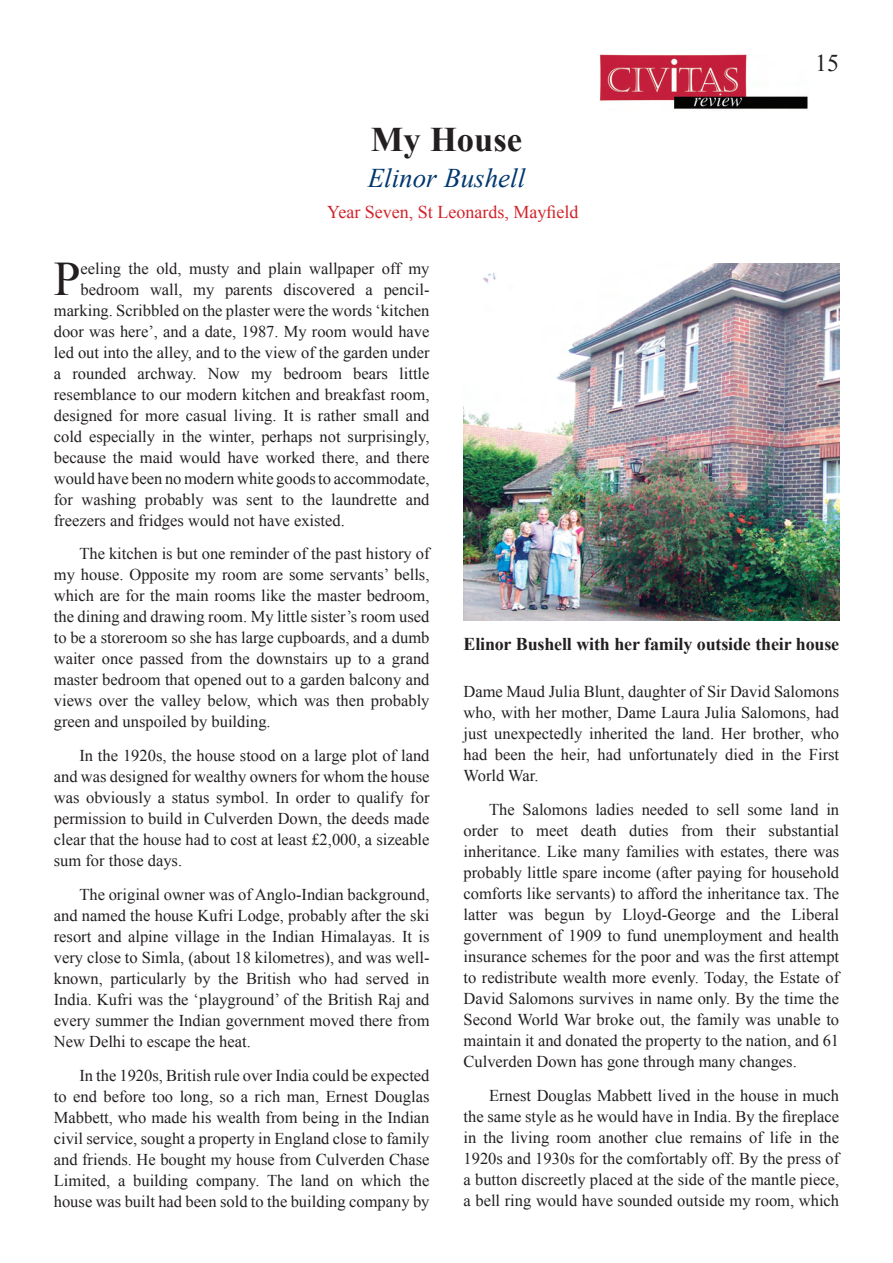
<style>
.page{position:relative;width:893px;height:1263px;background:#fff}
.page>*{position:absolute;margin:0;border:0;box-sizing:border-box;transform-origin:0 0}
.t1{font:48.15px "Times New Roman";color:#231f20}
.t2{font:700 34.5px "Times New Roman";color:#231f20}
.t3{font:italic 27px "Times New Roman";color:#00376e}
.t4{font:24px "Times New Roman";color:#231f20}
.t5{font:700 18px "Times New Roman";letter-spacing:-.01em;color:#231f20}
.t6{font:18px "Times New Roman";color:#d1232a}
.t7{font:16.5px/21px "Times New Roman";color:#231f20;text-align:justify}
</style>
<div class="page">
<img style="left:599px;top:54px;width:209px;height:55px">
<img style="left:463px;top:264px;width:376px;height:357px">
<h2 class="t2" style="left:371px;top:120px;width:153px">My House</h2>
<h3 class="t3" style="left:368px;top:163px;width:159px">Elinor Bushell</h3>
<p class="t6" style="left:327px;top:202px;width:253px">Year Seven, St Leonards, Mayfield</p>
<h3 class="t4" style="left:815px;top:49px;width:25px">15</h3>
<h1 class="t1" style="left:54px;top:252px;width:28px">P</h1>
<p class="t7" style="left:81px;top:258px;width:350px">eeling the old, musty and plain wallpaper off my</p>
<p class="t7" style="left:81px;top:279px;width:350px">bedroom wall, my parents discovered a pencil-</p>
<p class="t7" style="left:54px;top:300px;width:377px">marking. Scribbled on the plaster were the words ‘kitchen</p>
<p class="t7" style="left:54px;top:321px;width:377px">door was here’, and a date, 1987. My room would have</p>
<p class="t7" style="left:54px;top:342px;width:377px">led out into the alley, and to the view of the garden under</p>
<p class="t7" style="left:54px;top:363px;width:377px">a rounded archway. Now my bedroom bears little</p>
<p class="t7" style="left:54px;top:384px;width:377px">resemblance to our modern kitchen and breakfast room,</p>
<p class="t7" style="left:54px;top:405px;width:377px">designed for more casual living. It is rather small and</p>
<p class="t7" style="left:54px;top:426px;width:377px">cold especially in the winter, perhaps not surprisingly,</p>
<p class="t7" style="left:54px;top:447px;width:377px">because the maid would have worked there, and there</p>
<p class="t7" style="left:54px;top:468px;width:377px">would have been no modern white goods to accommodate,</p>
<p class="t7" style="left:54px;top:489px;width:377px">for washing probably was sent to the laundrette and</p>
<p class="t7" style="left:54px;top:510px;width:292px">freezers and fridges would not have existed.</p>
<p class="t7" style="left:54px;top:543px;width:377px;text-indent:26px">The kitchen is but one reminder of the past history of my house. Opposite my room are some servants’ bells, which are for the main rooms like the master bedroom, the dining and drawing room. My little sister’s room used to be a storeroom so she has large cupboards, and a dumb waiter once passed from the downstairs up to a grand master bedroom that opened out to a garden balcony and views over the valley below, which was then probably green and unspoiled by building.</p>
<p class="t7" style="left:54px;top:745px;width:377px;text-indent:26px">In the 1920s, the house stood on a large plot of land and was designed for wealthy owners for whom the house was obviously a status symbol. In order to qualify for permission to build in Culverden Down, the deeds made clear that the house had to cost at least £2,000, a sizeable sum for those days.</p>
<p class="t7" style="left:54px;top:884px;width:377px;text-indent:26px">The original owner was of Anglo-Indian background, and named the house Kufri Lodge, probably after the ski resort and alpine village in the Indian Himalayas. It is very close to Simla, (about 18 kilometres), and was well&shy;known, particularly by the British who had served in India. Kufri was the ‘playground’ of the British Raj and every summer the Indian government moved there from New Delhi to escape the heat.</p>
<p class="t7" style="left:54px;top:1065px;width:377px;text-indent:26px">In the 1920s, British rule over India could be expected to end before too long, so a rich man, Ernest Douglas Mabbett, who made his wealth from being in the Indian civil service, sought a property in England close to family and friends. He bought my house from Culverden Chase Limited, a building company. The land on which the house was built had been sold to the building company by</p>
<p class="t5" style="left:463px;top:634px;width:377px">Elinor Bushell with her family outside their house</p>
<p class="t7" style="left:463px;top:681px;width:377px">Dame Maud Julia Blunt, daughter of Sir David Salomons who, with her mother, Dame Laura Julia Salomons, had just unexpectedly inherited the land. Her brother, who had been the heir, had unfortunately died in the First World War.</p>
<p class="t7" style="left:463px;top:799px;width:377px;text-indent:26px">The Salomons ladies needed to sell some land in order to meet death duties from their substantial inheritance. Like many families with estates, there was probably little spare income (after paying for household comforts like servants) to afford the inheritance tax. The latter was begun by Lloyd-George and the Liberal government of 1909 to fund unemployment and health insurance schemes for the poor and was the first attempt to redistribute wealth more evenly. Today, the Estate of David Salomons survives in name only. By the time the Second World War broke out, the family was unable to maintain it and donated the property to the nation, and 61<br>Culverden Down has gone through many changes.</p>
<p class="t7" style="left:463px;top:1085px;width:377px;text-indent:26px">Ernest Douglas Mabbett lived in the house in much the same style as he would have in India. By the fireplace in the living room another clue remains of life in the 1920s and 1930s for the comfortably off. By the press of a button discreetly placed at the side of the mantle piece, a bell ring would have sounded outside my room, which</p>
</div>
